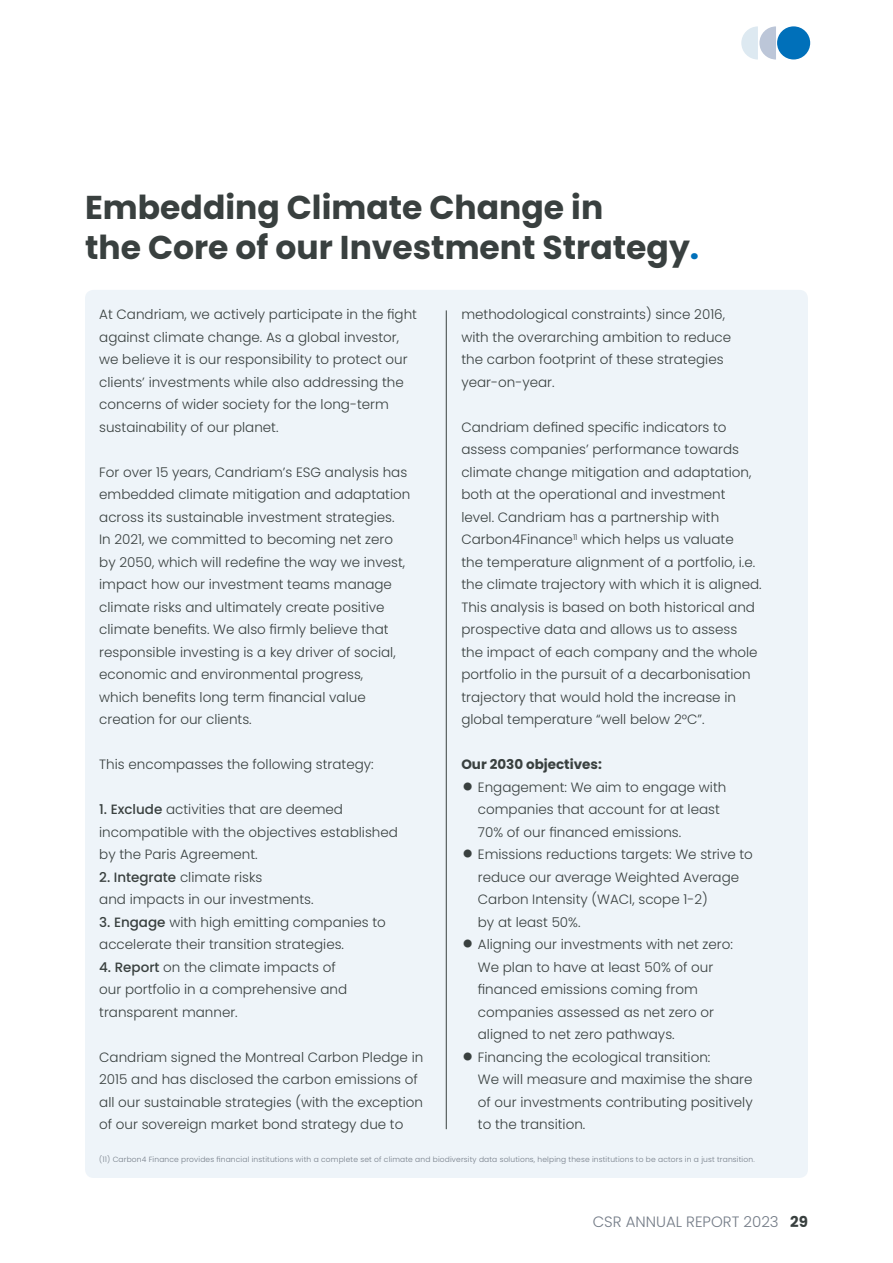
<style>
.page{position:relative;width:893px;height:1263px;background:#fff}
.page>*{position:absolute;margin:0;border:0;box-sizing:border-box;transform-origin:0 0}
.t1{font:700 33px/40.5px "Poppins";color:#39403f}
.t2{font:300 15px "Poppins";color:#747c87}
.t3{font:300 13.5px/22.5px "Poppins";color:#39403f}
.t4{font:700 13.5px "Poppins";color:#39403f}
.t5{font:300 7.5px "Poppins";letter-spacing:.02em;color:#747c87}
.s1{color:#0070ba}
.s2{font-weight:500}
.s3{font-size:34.5px}
.s4{font-weight:700;color:#39403f}
</style>
<div class="page">
<div style="left:85px;top:290px;width:723px;height:888px;background:#eef4f9;border-radius:9px"></div>
<div style="left:777px;top:26px;width:33px;height:33px;background:#0070ba;border-radius:50%"></div>
<svg style="left:741px;top:26px;width:35px;height:34px"></svg>
<hr style="left:446px;top:310px;width:1px;height:819px;background:#39403f">
<h1 class="t1" style="left:85px;top:187px;width:616px">Embedding Climate Change in<br>the Core of our Investment Strategy<span class="s1">.</span></h1>
<p class="t3" style="left:99px;top:303px;width:319px">At Candriam, we actively participate in the fight against climate change. As a global investor, we believe it is our responsibility to protect our clients’ investments while also addressing the concerns of wider society for the long-term sustainability of our planet.</p>
<p class="t3" style="left:99px;top:461px;width:313px">For over 15 years, Candriam’s ESG analysis has embedded climate mitigation and adaptation across its sustainable investment strategies.<br>In 2021, we committed to becoming net zero by 2050, which will redefine the way we invest, impact how our investment teams manage climate risks and ultimately create positive climate benefits. We also firmly believe that responsible investing is a key driver of social, economic and environmental progress,<br>which benefits long term financial value creation for our clients.</p>
<p class="t3" style="left:99px;top:753px;width:276px">This encompasses the following strategy:</p>
<p class="t3" style="left:99px;top:798px;width:300px"><span class="s2">1. Exclude</span> activities that are deemed incompatible with the objectives established by the Paris Agreement.</p>
<p class="t3" style="left:99px;top:866px;width:216px"><span class="s2">2. Integrate</span> climate risks<br>and impacts in our investments.</p>
<p class="t3" style="left:99px;top:911px;width:288px"><span class="s2">3. Engage</span> with high emitting companies to accelerate their transition strategies.</p>
<p class="t3" style="left:99px;top:956px;width:249px"><span class="s2">4. Report</span> on the climate impacts of our portfolio in a comprehensive and transparent manner.</p>
<p class="t3" style="left:99px;top:1046px;width:326px">Candriam signed the Montreal Carbon Pledge in 2015 and has disclosed the carbon emissions of all our sustainable strategies (with the exception of our sovereign market bond strategy due to</p>
<p class="t3" style="left:461px;top:303px;width:271px">methodological constraints) since 2016, with the overarching ambition to reduce the carbon footprint of these strategies year-on-year.</p>
<p class="t3" style="left:461px;top:416px;width:302px">Candriam defined specific indicators to assess companies’ performance towards climate change mitigation and adaptation, both at the operational and investment level. Candriam has a partnership with Carbon4Finance<sup>11</sup> which helps us valuate<br>the temperature alignment of a portfolio, i.e. the climate trajectory with which it is aligned.<br>This analysis is based on both historical and prospective data and allows us to assess the impact of each company and the whole portfolio in the pursuit of a decarbonisation trajectory that would hold the increase in global temperature “well below 2°C”.</p>
<p class="t4" style="left:461px;top:757px;width:142px">Our 2030 objectives:</p>
<p class="t3" style="left:478px;top:776px;width:250px;text-indent:-17px"><span class="s3">•</span> Engagement: We aim to engage with companies that account for at least<br>70% of our financed emissions.</p>
<p class="t3" style="left:478px;top:843px;width:277px;text-indent:-16px"><span class="s3">•</span> Emissions reductions targets: We strive to reduce our average Weighted Average Carbon Intensity (WACI, scope 1-2)<br>by at least 50%.</p>
<p class="t3" style="left:478px;top:933px;width:257px;text-indent:-16px"><span class="s3">•</span> Aligning our investments with net zero:<br>We plan to have at least 50% of our financed emissions coming from companies assessed as net zero or aligned to net zero pathways.</p>
<p class="t3" style="left:478px;top:1046px;width:276px;text-indent:-16px"><span class="s3">•</span> Financing the ecological transition:<br>We will measure and maximise the share of our investments contributing positively to the transition.</p>
<p class="t5" style="left:99px;top:1155px;width:657px">(11) Carbon4 Finance provides financial institutions with a complete set of climate and biodiversity data solutions, helping these institutions to be actors in a just transition.</p>
<p class="t2" style="left:593px;top:1213px;width:217px">CSR ANNUAL REPORT 2023 <span class="s4">29</span></p>
</div>
